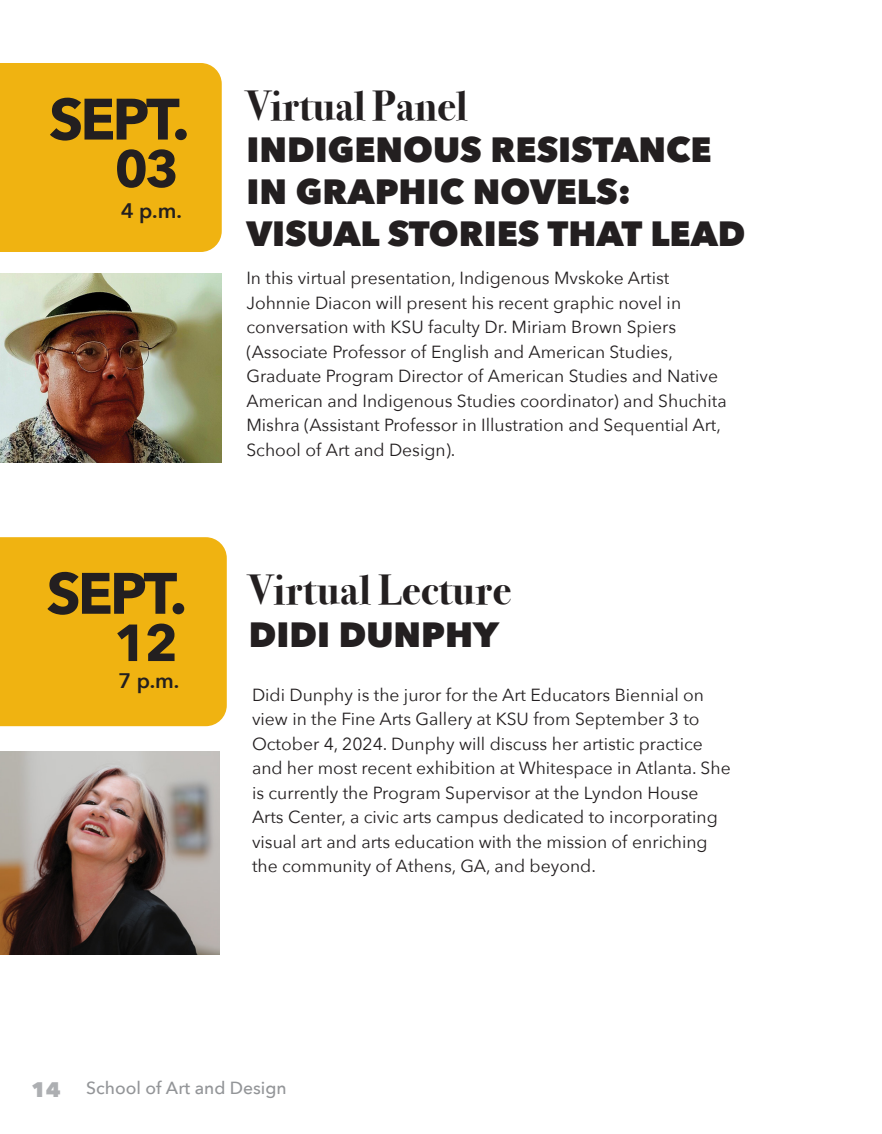
<style>
.page{position:relative;width:882px;height:1134px;background:#fff}
.page>*{position:absolute;margin:0;border:0;box-sizing:border-box;transform-origin:0 0}
.Body_Text{font:700 57.75px "Avenir Next";letter-spacing:-.05em;color:#231f20}
.Body_Text-2{font:700 51.62px "Avenir Next";color:#231f20}
.t1{font:700 42px "Bodoni Svty Two ITCTT";letter-spacing:.01em;color:#231f20}
.t2{font:800 35px/42px "Avenir Next";color:#231f20}
.t3{font:600 21px "Avenir Next";color:#231f20}
.Body_Text-3{font:800 21px "Avenir Next";color:#adafb2}
.Body_Text-4{font:17.5px/24.5px "Avenir Next";color:#231f20}
.Body_Text-5{font:500 17.5px "Avenir Next";color:#939598}
</style>
<div class="page">
<img style="left:0;top:274px;width:222px;height:189px">
<img style="left:0;top:751px;width:219px;height:204px">
<div style="left:0;top:63px;width:222px;height:189px;background:#f0b311"></div>
<div style="left:0;top:537px;width:227px;height:189px;background:#f0b311"></div>
<p class="Body_Text" style="left:49px;top:69px;width:142px">SEPT.</p>
<p class="Body_Text-2" style="left:115px;top:124px;width:66px">03</p>
<p class="t3" style="left:121px;top:192px;width:62px">4 p.m.</p>
<p class="Body_Text" style="left:47px;top:544px;width:142px">SEPT.</p>
<p class="Body_Text-2" style="left:114px;top:598px;width:66px">12</p>
<p class="t3" style="left:119px;top:663px;width:62px">7 p.m.</p>
<p class="t1" style="left:246px;top:71px;width:223px">Virtual Panel</p>
<p class="t2" style="left:246px;top:128px;width:501px">INDIGENOUS RESISTANCE<br>IN GRAPHIC NOVELS:<br>VISUAL STORIES THAT LEAD</p>
<p class="Body_Text-4" style="left:246px;top:265px;width:482px">In this virtual presentation, Indigenous Mvskoke Artist Johnnie Diacon will present his recent graphic novel in conversation with KSU faculty Dr. Miriam Brown Spiers (Associate Professor of English and American Studies, Graduate Program Director of American Studies and Native American and Indigenous Studies coordinator) and Shuchita Mishra (Assistant Professor in Illustration and Sequential Art, School of Art and Design).</p>
<p class="t1" style="left:249px;top:555px;width:264px">Virtual Lecture</p>
<p class="t2" style="left:249px;top:614px;width:252px">DIDI DUNPHY</p>
<p class="Body_Text-4" style="left:252px;top:682px;width:480px">Didi Dunphy is the juror for the Art Educators Biennial on view in the Fine Arts Gallery at KSU from September 3 to October 4, 2024. Dunphy will discuss her artistic practice and her most recent exhibition at Whitespace in Atlanta. She is currently the Program Supervisor at the Lyndon House Arts Center, a civic arts campus dedicated to incorporating visual art and arts education with the mission of enriching the community of Athens, GA, and beyond.</p>
<p class="Body_Text-3" style="left:31px;top:1077px;width:31px">14</p>
<p class="Body_Text-5" style="left:86px;top:1073px;width:202px">School of Art and Design</p>
</div>
